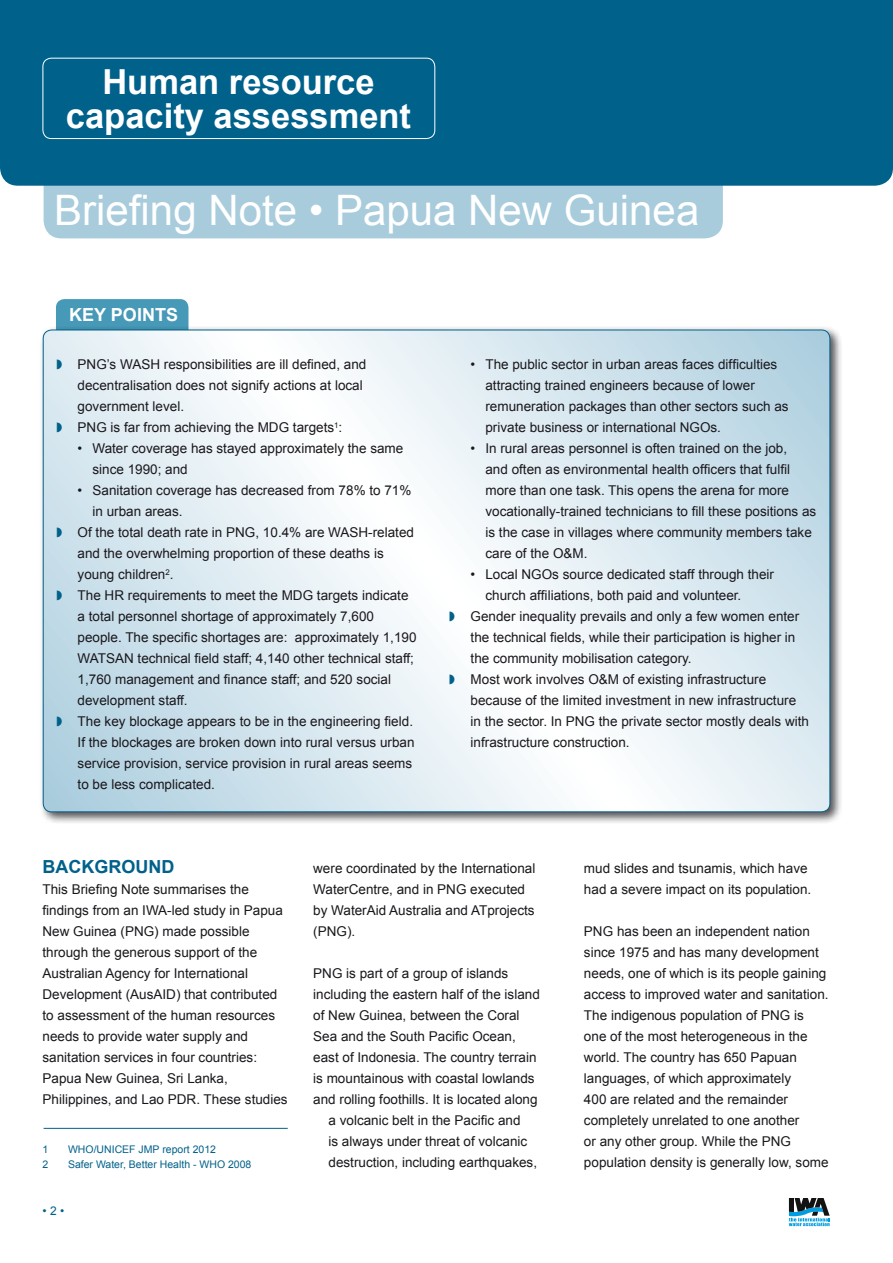
<style>
.page{position:relative;width:893px;height:1263px;background:#fff}
.page>*{position:absolute;margin:0;border:0;box-sizing:border-box;transform-origin:0 0}
.t1{font:42px "Arial";color:#fff}
.t2{font:700 34.5px/34.5px "Arial";color:#fff;text-align:center}
.t3{font:700 18px "Arial";color:#00618b}
.t4{font:700 18px "Arial";color:#fff}
.t5{font:13.5px/21px "Arial";color:#1a171c}
.t6{font:12px "Arial";color:#00618b}
.t7{font:10.5px "Arial";color:#00618b}
</style>
<div class="page">
<svg style="left:789px;top:1198px;width:41px;height:28px"></svg>
<div style="left:44px;top:186px;width:679px;height:52px;background:#a9ccdd"></div>
<div style="left:0;top:0;width:893px;height:186px;background:#00618b"></div>
<div style="left:43px;top:58px;width:392px;height:81px;border:1px solid #fff;border-radius:9px"></div>
<div style="left:56px;top:299px;width:132px;height:45px;background:#4799b8;border-radius:9px"></div>
<div style="left:39px;top:325px;width:804px;height:499px;background:#1a171c;opacity:.75"></div>
<svg style="left:43px;top:330px;width:787px;height:482px"></svg>
<hr style="left:44px;top:1128px;width:244px;height:1px;background:#00618b">
<svg style="left:57px;top:359px;width:5px;height:10px"></svg>
<svg style="left:57px;top:422px;width:5px;height:10px"></svg>
<svg style="left:57px;top:527px;width:5px;height:10px"></svg>
<svg style="left:57px;top:590px;width:5px;height:10px"></svg>
<svg style="left:57px;top:716px;width:5px;height:10px"></svg>
<svg style="left:450px;top:611px;width:5px;height:10px"></svg>
<svg style="left:450px;top:674px;width:5px;height:10px"></svg>
<h2 class="t2" style="left:66px;top:65px;width:347px">Human resource capacity assessment</h2>
<h1 class="t1" style="left:54px;top:183px;width:646px">Briefing Note • Papua New Guinea</h1>
<h3 class="t4" style="left:69px;top:302px;width:110px">Key points</h3>
<p class="t5" style="left:78px;top:354px;width:290px">PNG’s WASH responsibilities are ill defined, and decentralisation does not signify actions at local government level.<br>PNG is far from achieving the MDG targets<sup>1</sup>:</p>
<p class="t5" style="left:92px;top:438px;width:312px;text-indent:-15px">• Water coverage has stayed approximately the same since 1990; and</p>
<p class="t5" style="left:78px;top:480px;width:335px">• Sanitation coverage has decreased from 78% to 71%</p>
<p class="t5" style="left:92px;top:501px;width:92px">in urban areas.</p>
<p class="t5" style="left:78px;top:522px;width:338px">Of the total death rate in PNG, 10.4% are WASH-related</p>
<p class="t5" style="left:78px;top:543px;width:308px">and the overwhelming proportion of these deaths is</p>
<p class="t5" style="left:78px;top:564px;width:97px">young children<sup>2</sup>.</p>
<p class="t5" style="left:78px;top:585px;width:332px">The HR requirements to meet the MDG targets indicate</p>
<p class="t5" style="left:78px;top:606px;width:298px">a total personnel shortage of approximately 7,600</p>
<p class="t5" style="left:78px;top:627px;width:340px">people. The specific shortages are: approximately 1,190</p>
<p class="t5" style="left:78px;top:648px;width:338px">WATSAN technical field staff; 4,140 other technical staff;</p>
<p class="t5" style="left:78px;top:669px;width:315px">1,760 management and finance staff; and 520 social</p>
<p class="t5" style="left:78px;top:690px;width:112px">development staff.</p>
<p class="t5" style="left:78px;top:711px;width:337px">The key blockage appears to be in the engineering field.</p>
<p class="t5" style="left:78px;top:732px;width:338px">If the blockages are broken down into rural versus urban</p>
<p class="t5" style="left:78px;top:753px;width:336px">service provision, service provision in rural areas seems</p>
<p class="t5" style="left:78px;top:774px;width:139px">to be less complicated.</p>
<p class="t5" style="left:485px;top:354px;width:305px;text-indent:-15px">• The public sector in urban areas faces difficulties attracting trained engineers because of lower remuneration packages than other sectors such as private business or international NGOs.</p>
<p class="t5" style="left:485px;top:438px;width:332px;text-indent:-15px">• In rural areas personnel is often trained on the job,<br>and often as environmental health officers that fulfil more than one task. This opens the arena for more vocationally-trained technicians to fill these positions as is the case in villages where community members take care of the O&amp;M.</p>
<p class="t5" style="left:471px;top:564px;width:305px">• Local NGOs source dedicated staff through their</p>
<p class="t5" style="left:485px;top:585px;width:257px">church affiliations, both paid and volunteer.</p>
<p class="t5" style="left:471px;top:606px;width:330px">Gender inequality prevails and only a few women enter</p>
<p class="t5" style="left:471px;top:627px;width:326px">the technical fields, while their participation is higher in</p>
<p class="t5" style="left:471px;top:648px;width:223px">the community mobilisation category.</p>
<p class="t5" style="left:471px;top:669px;width:297px">Most work involves O&amp;M of existing infrastructure</p>
<p class="t5" style="left:471px;top:690px;width:327px">because of the limited investment in new infrastructure</p>
<p class="t5" style="left:471px;top:711px;width:340px">in the sector. In PNG the private sector mostly deals with</p>
<p class="t5" style="left:471px;top:732px;width:161px">infrastructure construction.</p>
<h3 class="t3" style="left:43px;top:855px;width:133px">Background</h3>
<p class="t5" style="left:43px;top:879px;width:247px">This Briefing Note summarises the findings from an IWA-led study in Papua New Guinea (PNG) made possible through the generous support of the Australian Agency for International Development (AusAID) that contributed to assessment of the human resources needs to provide water supply and sanitation services in four countries:<br>Papua New Guinea, Sri Lanka, Philippines, and Lao PDR. These studies</p>
<p class="t7" style="left:43px;top:1142px;width:7px">1</p>
<p class="t7" style="left:68px;top:1142px;width:150px">WHO/UNICEF JMP report 2012</p>
<p class="t7" style="left:43px;top:1157px;width:7px">2</p>
<p class="t7" style="left:68px;top:1157px;width:185px">Safer Water, Better Health - WHO 2008</p>
<p class="t6" style="left:43px;top:1203px;width:23px">• 2 •</p>
<p class="t5" style="left:313px;top:858px;width:224px">were coordinated by the International<br>WaterCentre, and in PNG executed by WaterAid Australia and ATprojects (PNG).</p>
<p class="t5" style="left:313px;top:963px;width:197px">PNG is part of a group of islands</p>
<p class="t5" style="left:313px;top:984px;width:228px">including the eastern half of the island</p>
<p class="t5" style="left:313px;top:1005px;width:208px">of New Guinea, between the Coral</p>
<p class="t5" style="left:313px;top:1026px;width:204px">Sea and the South Pacific Ocean,</p>
<p class="t5" style="left:313px;top:1047px;width:225px">east of Indonesia. The country terrain</p>
<p class="t5" style="left:313px;top:1068px;width:223px">is mountainous with coastal lowlands</p>
<p class="t5" style="left:313px;top:1089px;width:226px">and rolling foothills. It is located along</p>
<p class="t5" style="left:328px;top:1110px;width:194px">a volcanic belt in the Pacific and</p>
<p class="t5" style="left:328px;top:1131px;width:200px">is always under threat of volcanic</p>
<p class="t5" style="left:328px;top:1152px;width:210px">destruction, including earthquakes,</p>
<p class="t5" style="left:584px;top:858px;width:229px">mud slides and tsunamis, which have had a severe impact on its population.</p>
<p class="t5" style="left:584px;top:921px;width:246px">PNG has been an independent nation since 1975 and has many development needs, one of which is its people gaining access to improved water and sanitation.<br>The indigenous population of PNG is one of the most heterogeneous in the world. The country has 650 Papuan languages, of which approximately<br>400 are related and the remainder completely unrelated to one another<br>or any other group. While the PNG population density is generally low, some</p>
</div>
